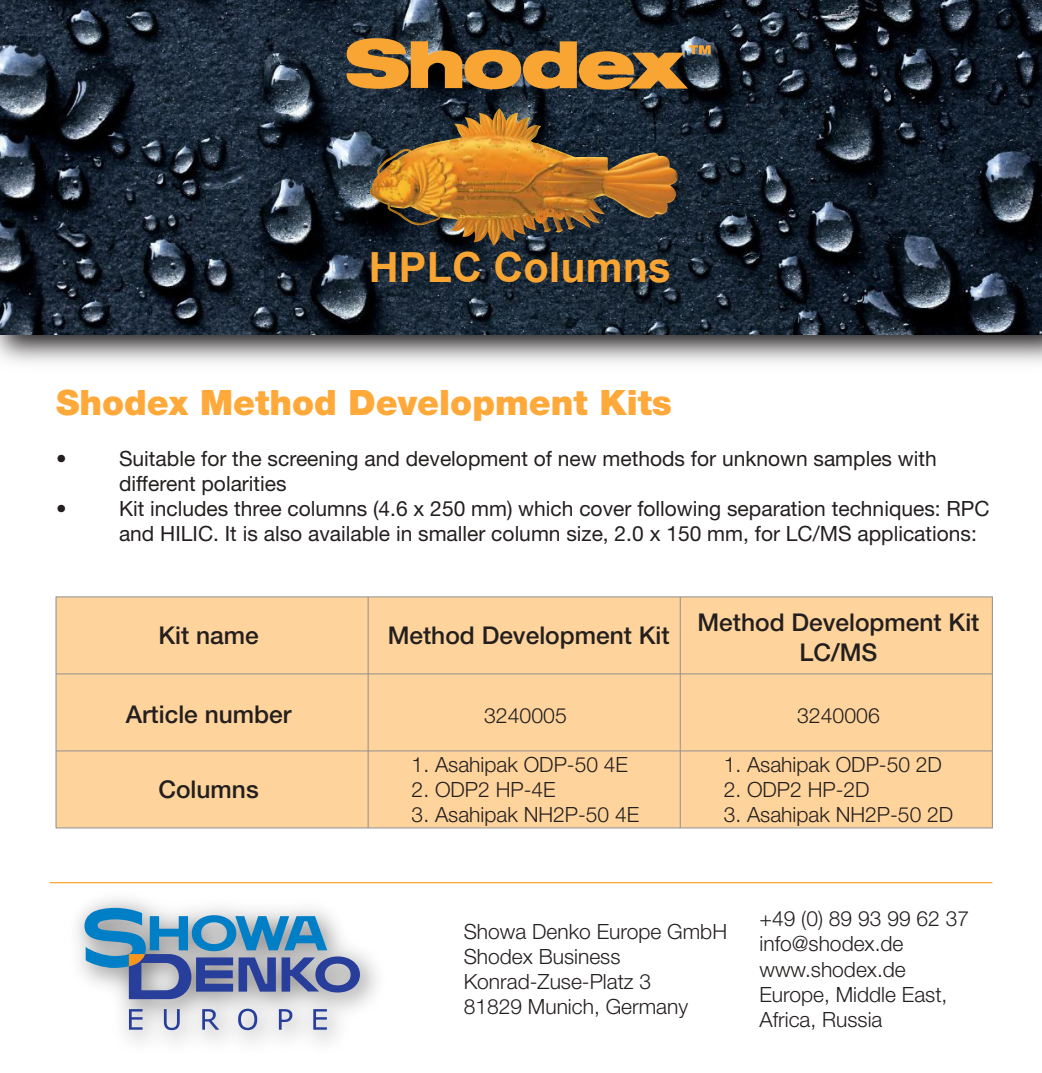
<style>
.page{position:relative;width:1042px;height:1073px;background:#fff}
.page>*{position:absolute;margin:0;border:0;box-sizing:border-box;transform-origin:0 0}
.t1{font:700 41.48px "Arial";color:#f9a533}
.t2{font:900 35px "Helvetica Neue LT Std";color:#fea939}
.t3{font:500 24.5px/29.4px "Helvetica Neue LT Std";color:#241f1f;text-align:center}
.t4{font:300 21px/25.2px "Helvetica Neue LT Std";color:#241f1f}
.t5{font:21px/25.2px "Helvetica Neue LT Std";color:#241f1f}
</style>
<div class="page">
<img style="left:0;top:334px;width:1042px;height:29px">
<img style="left:0;top:0;width:1042px;height:334px">
<svg style="left:346px;top:38px;width:364px;height:52px"></svg>
<img style="left:370px;top:113px;width:133px;height:133px">
<hr style="left:50px;top:882px;width:942px;height:1px;background:#fea939">
<img style="left:49px;top:882px;width:357px;height:161px">
<svg style="left:84px;top:908px;width:276px;height:91px"></svg>
<svg style="left:129px;top:1009px;width:14px;height:20px"></svg>
<svg style="left:164px;top:1009px;width:16px;height:21px"></svg>
<svg style="left:202px;top:1009px;width:17px;height:20px"></svg>
<svg style="left:238px;top:1008px;width:19px;height:22px"></svg>
<svg style="left:279px;top:1009px;width:13px;height:20px"></svg>
<svg style="left:313px;top:1009px;width:14px;height:20px"></svg>
<div style="left:56px;top:597px;width:936px;height:231px;background:#fed49c"></div>
<hr style="left:56px;top:750px;width:936px;height:1px;background:#241f1f">
<hr style="left:56px;top:673px;width:936px;height:1px;background:#241f1f">
<hr style="left:680px;top:597px;width:1px;height:231px;background:#241f1f">
<hr style="left:368px;top:597px;width:1px;height:231px;background:#241f1f">
<h1 class="t1" style="left:369px;top:240px;width:304px">HPLC Columns</h1>
<h2 class="t2" style="left:56px;top:382px;width:617px">Shodex Method Development Kits</h2>
<p class="t5" style="left:56px;top:445px;width:12px">•</p>
<p class="t5" style="left:119px;top:445px;width:819px">Suitable for the screening and development of new methods for unknown samples with different polarities</p>
<p class="t5" style="left:56px;top:496px;width:12px">•</p>
<p class="t5" style="left:119px;top:496px;width:872px">Kit includes three columns (4.6 x 250 mm) which cover following separation techniques: RPC and HILIC. It is also available in smaller column size, 2.0 x 150 mm, for LC/MS applications:</p>
<p class="t3" style="left:158px;top:620px;width:102px">Kit name</p>
<p class="t3" style="left:126px;top:699px;width:167px">Article number</p>
<p class="t3" style="left:158px;top:774px;width:102px">Columns</p>
<p class="t3" style="left:388px;top:620px;width:283px">Method Development Kit</p>
<p class="t3" style="left:697px;top:607px;width:283px">Method Development Kit<br>LC/MS</p>
<p class="t4" style="left:484px;top:702px;width:84px">3240005</p>
<p class="t4" style="left:797px;top:702px;width:84px">3240006</p>
<p class="t4" style="left:412px;top:751px;width:218px">1. Asahipak ODP-50 4E</p>
<p class="t4" style="left:412px;top:776px;width:145px">2. ODP2 HP-4E</p>
<p class="t4" style="left:412px;top:802px;width:229px">3. Asahipak NH2P-50 4E</p>
<p class="t4" style="left:723px;top:751px;width:220px">1. Asahipak ODP-50 2D</p>
<p class="t4" style="left:723px;top:776px;width:147px">2. ODP2 HP-2D</p>
<p class="t4" style="left:723px;top:802px;width:231px">3. Asahipak NH2P-50 2D</p>
<p class="t4" style="left:464px;top:918px;width:265px">Showa Denko Europe GmbH<br>Shodex Business<br>Konrad-Zuse-Platz 3<br>81829 Munich, Germany</p>
<p class="t4" style="left:759px;top:905px;width:211px">+49 (0) 89 93 99 62 37 info@shodex.de www.shodex.de<br>Europe, Middle East,<br>Africa, Russia</p>
</div>
